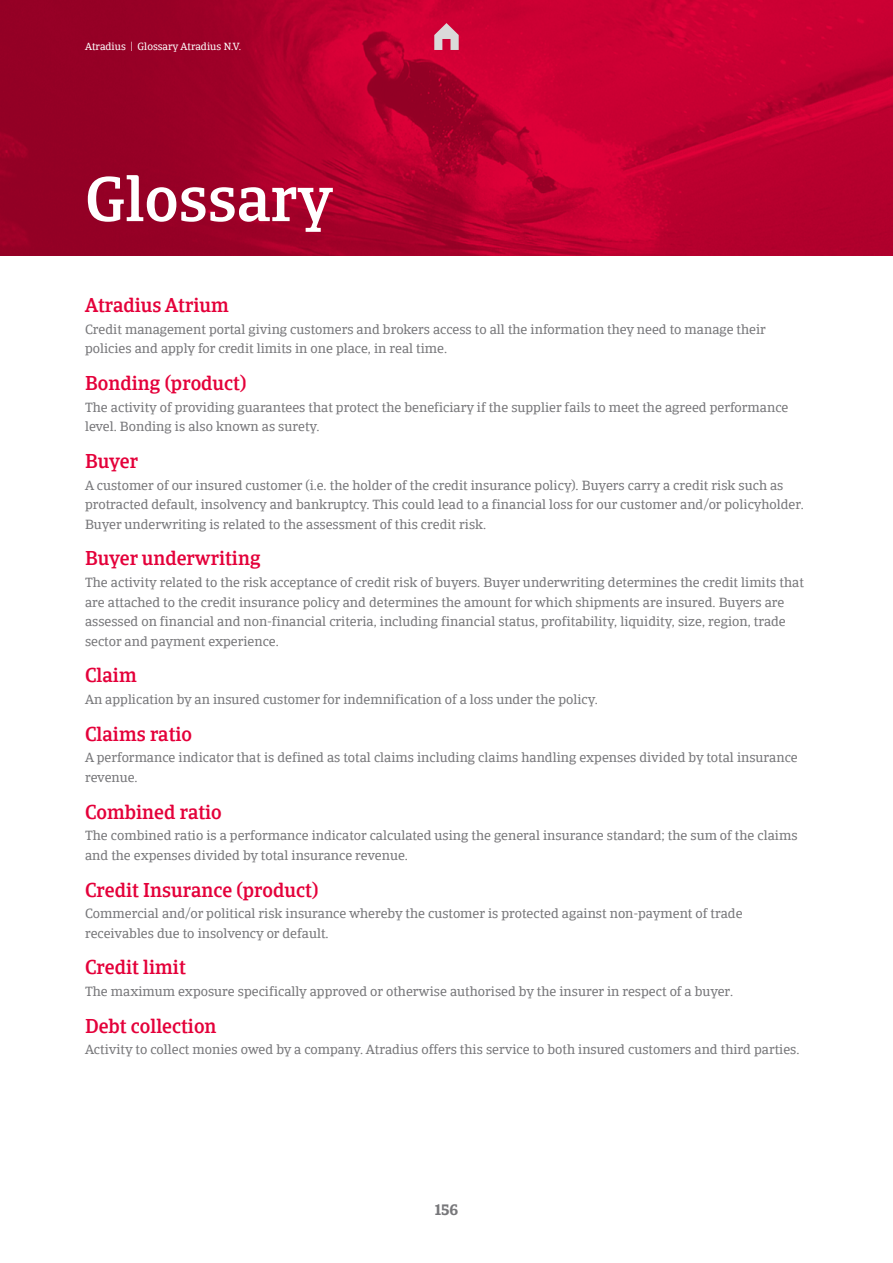
<style>
.page{position:relative;width:893px;height:1263px;background:#fff}
.page>*{position:absolute;margin:0;border:0;box-sizing:border-box;transform-origin:0 0}
.t1{font:500 63px "Catalana";color:#fff}
.t2{font:500 19.5px "Catalana";color:#e4003a}
.t3{font:700 15px "Catalana";color:#77777a}
.t4{font:13.5px/19.5px "Catalana";color:#77777a}
.t5{font:10.5px "Catalana";color:#fff}
</style>
<div class="page">
<img style="left:0;top:0;width:893px;height:255px">
<svg style="left:434px;top:23px;width:25px;height:27px"></svg>
<p class="t5" style="left:85px;top:41px;width:158px">Atradius | Glossary Atradius N.V.</p>
<h1 class="t1" style="left:85px;top:161px;width:250px">Glossary</h1>
<h2 class="t2" style="left:85px;top:294px;width:145px">Atradius Atrium</h2>
<p class="t4" style="left:85px;top:320px;width:682px">Credit management portal giving customers and brokers access to all the information they need to manage their policies and apply for credit limits in one place, in real time.</p>
<h2 class="t2" style="left:85px;top:372px;width:163px">Bonding (product)</h2>
<p class="t4" style="left:85px;top:398px;width:705px">The activity of providing guarantees that protect the beneficiary if the supplier fails to meet the agreed performance level. Bonding is also known as surety.</p>
<h2 class="t2" style="left:85px;top:449px;width:54px">Buyer</h2>
<p class="t4" style="left:85px;top:475px;width:720px">A customer of our insured customer (i.e. the holder of the credit insurance policy). Buyers carry a credit risk such as protracted default, insolvency and bankruptcy. This could lead to a financial loss for our customer and/or policyholder.<br>Buyer underwriting is related to the assessment of this credit risk.</p>
<h2 class="t2" style="left:85px;top:547px;width:177px">Buyer underwriting</h2>
<p class="t4" style="left:85px;top:573px;width:720px">The activity related to the risk acceptance of credit risk of buyers. Buyer underwriting determines the credit limits that are attached to the credit insurance policy and determines the amount for which shipments are insured. Buyers are assessed on financial and non-financial criteria, including financial status, profitability, liquidity, size, region, trade sector and payment experience.</p>
<h2 class="t2" style="left:85px;top:664px;width:53px">Claim</h2>
<p class="t4" style="left:85px;top:690px;width:514px">An application by an insured customer for indemnification of a loss under the policy.</p>
<h2 class="t2" style="left:85px;top:722px;width:109px">Claims ratio</h2>
<p class="t4" style="left:85px;top:748px;width:714px">A performance indicator that is defined as total claims including claims handling expenses divided by total insurance revenue.</p>
<h2 class="t2" style="left:85px;top:800px;width:138px">Combined ratio</h2>
<p class="t4" style="left:85px;top:826px;width:714px">The combined ratio is a performance indicator calculated using the general insurance standard; the sum of the claims and the expenses divided by total insurance revenue.</p>
<h2 class="t2" style="left:85px;top:878px;width:235px">Credit Insurance (product)</h2>
<p class="t4" style="left:85px;top:904px;width:659px">Commercial and/or political risk insurance whereby the customer is protected against non-payment of trade receivables due to insolvency or default.</p>
<h2 class="t2" style="left:85px;top:956px;width:102px">Credit limit</h2>
<p class="t4" style="left:85px;top:982px;width:649px">The maximum exposure specifically approved or otherwise authorised by the insurer in respect of a buyer.</p>
<h2 class="t2" style="left:85px;top:1014px;width:133px">Debt collection</h2>
<p class="t4" style="left:85px;top:1040px;width:716px">Activity to collect monies owed by a company. Atradius offers this service to both insured customers and third parties.</p>
<p class="t3" style="left:435px;top:1200px;width:25px">156</p>
</div>
